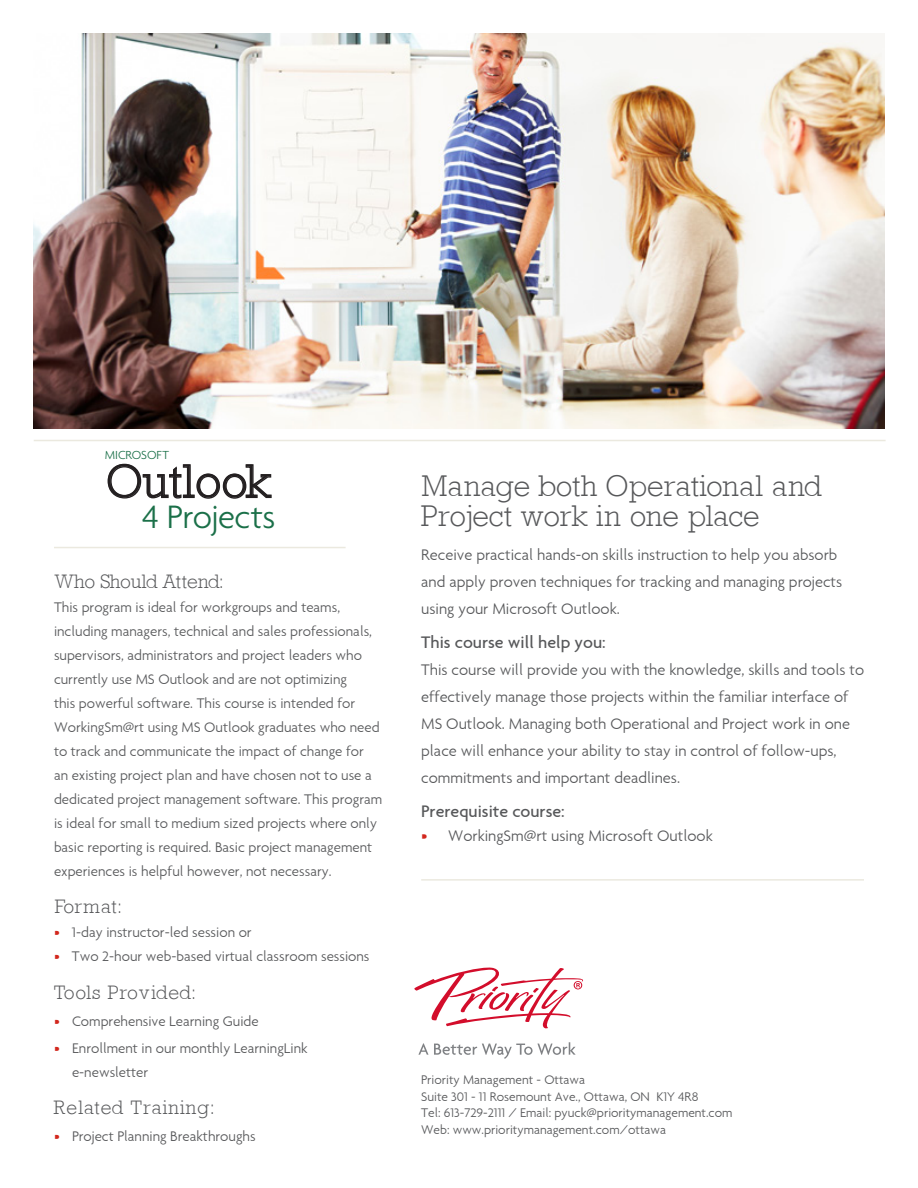
<style>
.page{position:relative;width:918px;height:1188px;background:#fff}
.page>*{position:absolute;margin:0;border:0;box-sizing:border-box;transform-origin:0 0}
.t1{font:47.25px "Astute Light SSK";color:#231f20}
.t2{font:300 35.1px "Priority Sans";letter-spacing:-.01em;color:#1b7049}
.t3{font:30px/30px "Astute Light SSK";letter-spacing:-.005em;color:#57585a}
.t4{font:19.5px "Astute Light SSK";letter-spacing:.05em;color:#57585a}
.t5{font:19.5px "Astute Light SSK";color:#57585a}
.t6{font:18px "Priority Sans";color:#57585a}
.t7{font:300 16.5px/27px "Priority Sans";color:#57585a}
.t8{font:300 15px/24px "Priority Sans";color:#57585a}
.t9{font:300 13.5px/16.5px "Priority Sans";color:#57585a}
.t10{font:300 12.6px "Priority Sans";letter-spacing:-.005em;color:#1b7049}
.s1{color:#d2271d}
</style>
<div class="page">
<hr style="left:34px;top:440px;width:852px;height:1px;background:#ebe9df">
<hr style="left:54px;top:547px;width:292px;height:1px;background:#ebe9df">
<img style="left:33px;top:34px;width:851px;height:394px">
<hr style="left:421px;top:879px;width:443px;height:2px;background:#ebe9df">
<svg style="left:107px;top:463px;width:165px;height:36px"></svg>
<svg style="left:418px;top:1042px;width:158px;height:17px"></svg>
<svg style="left:414px;top:968px;width:169px;height:61px"></svg>
<p class="t10" style="left:105px;top:447px;width:66px">MICROSOFT</p>
<p class="t1" style="left:106px;top:454px;width:167px">Outlook</p>
<p class="t2" style="left:142px;top:496px;width:135px">4 Projects</p>
<p class="t5" style="left:54px;top:570px;width:171px">Who Should Attend:</p>
<p class="t8" style="left:54px;top:595px;width:330px">This program is ideal for workgroups and teams, including managers, technical and sales professionals, supervisors, administrators and project leaders who currently use MS Outlook and are not optimizing<br>this powerful software. This course is intended for WorkingSm@rt using MS Outlook graduates who need to track and communicate the impact of change for<br>an existing project plan and have chosen not to use a dedicated project management software. This program is ideal for small to medium sized projects where only basic reporting is required. Basic project management experiences is helpful however, not necessary.</p>
<p class="t4" style="left:54px;top:896px;width:69px">Format:</p>
<p class="t8" style="left:54px;top:920px;width:199px"><span class="s1">•</span> 1-day instructor-led session or</p>
<p class="t8" style="left:54px;top:944px;width:317px"><span class="s1">•</span> Two 2-hour web-based virtual classroom sessions</p>
<p class="t4" style="left:54px;top:981px;width:143px">Tools Provided:</p>
<p class="t8" style="left:54px;top:1009px;width:206px"><span class="s1">•</span> Comprehensive Learning Guide</p>
<p class="t8" style="left:72px;top:1036px;width:237px;text-indent:-18px"><span class="s1">•</span> Enrollment in our monthly LearningLink e-newsletter</p>
<p class="t4" style="left:54px;top:1097px;width:162px">Related Training:</p>
<p class="t8" style="left:54px;top:1124px;width:203px"><span class="s1">•</span> Project Planning Breakthroughs</p>
<p class="t3" style="left:421px;top:471px;width:402px">Manage both Operational and<br>Project work in one place</p>
<p class="t7" style="left:421px;top:541px;width:423px">Receive practical hands-on skills instruction to help you absorb and apply proven techniques for tracking and managing projects using your Microsoft Outlook.</p>
<p class="t6" style="left:421px;top:631px;width:186px">This course will help you:</p>
<p class="t7" style="left:421px;top:656px;width:444px">This course will provide you with the knowledge, skills and tools to effectively manage those projects within the familiar interface of MS Outlook. Managing both Operational and Project work in one place will enhance your ability to stay in control of follow-ups, commitments and important deadlines.</p>
<p class="t6" style="left:421px;top:800px;width:145px">Prerequisite course:</p>
<p class="t7" style="left:421px;top:822px;width:293px"><span class="s1">•</span> WorkingSm@rt using Microsoft Outlook</p>
<p class="t9" style="left:421px;top:1071px;width:165px">Priority Management - Ottawa</p>
<p class="t9" style="left:421px;top:1088px;width:313px">Suite 301 - 11 Rosemount Ave., Ottawa, ON K1Y 4R8<br>Tel: 613-729-2111 / Email: pyuck@prioritymanagement.com</p>
<p class="t9" style="left:421px;top:1121px;width:247px">Web: www.prioritymanagement.com/ottawa</p>
</div>
